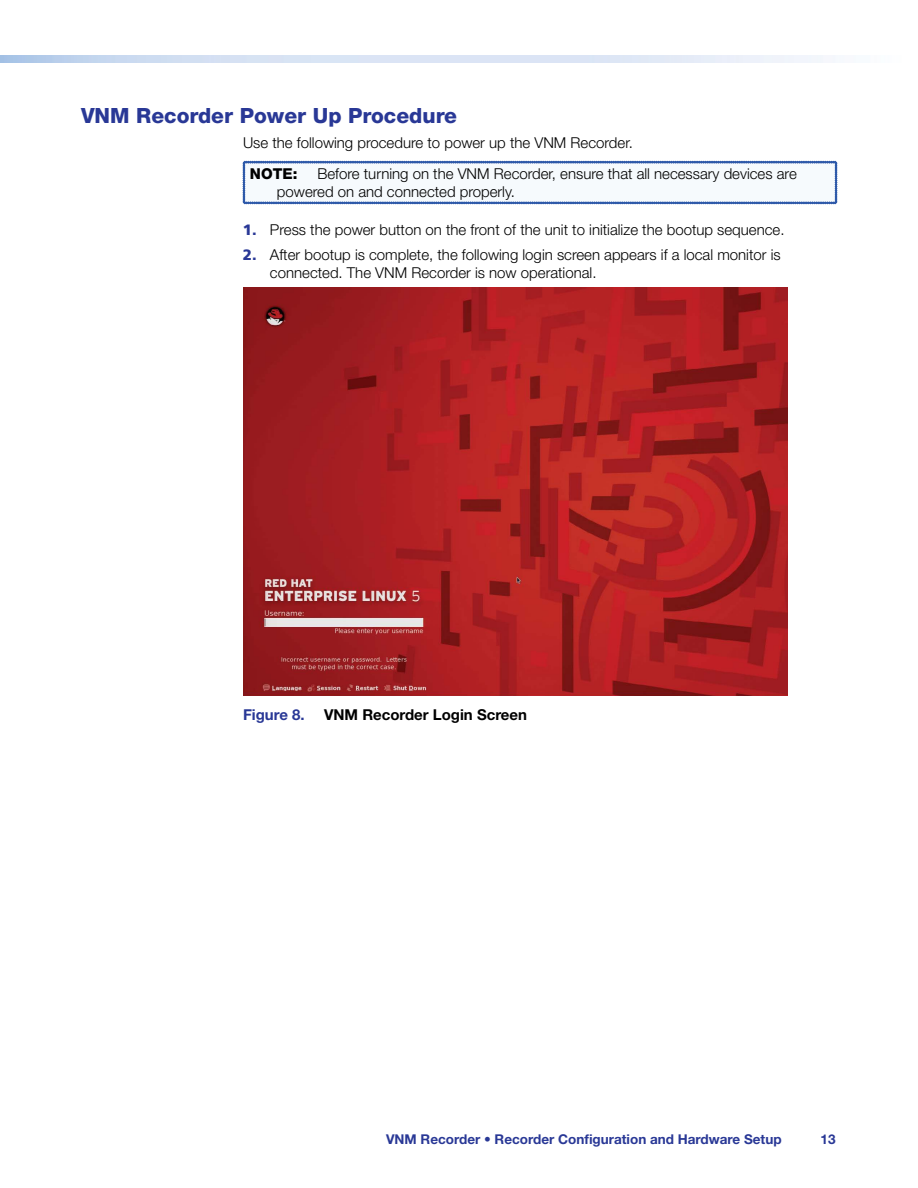
<style>
.page{position:relative;width:918px;height:1188px;background:#fff}
.page>*{position:absolute;margin:0;border:0;box-sizing:border-box;transform-origin:0 0}
.t1{font:800 21px "Helvetica Neue LT Std";color:#293896}
.t2{font:300 15px/18px "Helvetica Neue LT Std";color:#000}
.t3{font:700 15px "Helvetica Neue LT Std";color:#000}
.t4{font:700 15px "Helvetica Neue LT Std";color:#293896}
.t5{font:700 13.5px "Helvetica Neue LT Std";color:#293896}
.s1{font-weight:800}
.s2{font-family:"Frutiger";font-weight:900;color:#293896}
</style>
<div class="page">
<svg style="left:243px;top:161px;width:594px;height:43px"></svg>
<img style="left:243px;top:288px;width:544px;height:407px">
<p class="t1" style="left:81px;top:103px;width:378px">VNM Recorder Power Up Procedure</p>
<p class="t2" style="left:250px;top:126px;width:384px;line-height:31.2px;text-indent:-7px">Use the following procedure to power up the VNM Recorder.<br><span class="s1">NOTE:</span></p>
<p class="t2" style="left:277px;top:164px;width:521px;text-indent:40px">Before turning on the VNM Recorder, ensure that all necessary devices are powered on and connected properly.</p>
<p class="t2" style="left:243px;top:221px;width:543px"><span class="s2">1.</span> Press the power button on the front of the unit to initialize the bootup sequence.</p>
<p class="t2" style="left:270px;top:245px;width:512px;text-indent:-27px"><span class="s2">2.</span> After bootup is complete, the following login screen appears if a local monitor is connected. The VNM Recorder is now operational.</p>
<p class="t4" style="left:243px;top:705px;width:63px">Figure 8.</p>
<p class="t3" style="left:324px;top:705px;width:205px">VNM Recorder Login Screen</p>
<p class="t5" style="left:386px;top:1130px;width:397px">VNM Recorder • Recorder Configuration and Hardware Setup</p>
<p class="t5" style="left:821px;top:1130px;width:17px">13</p>
</div>
